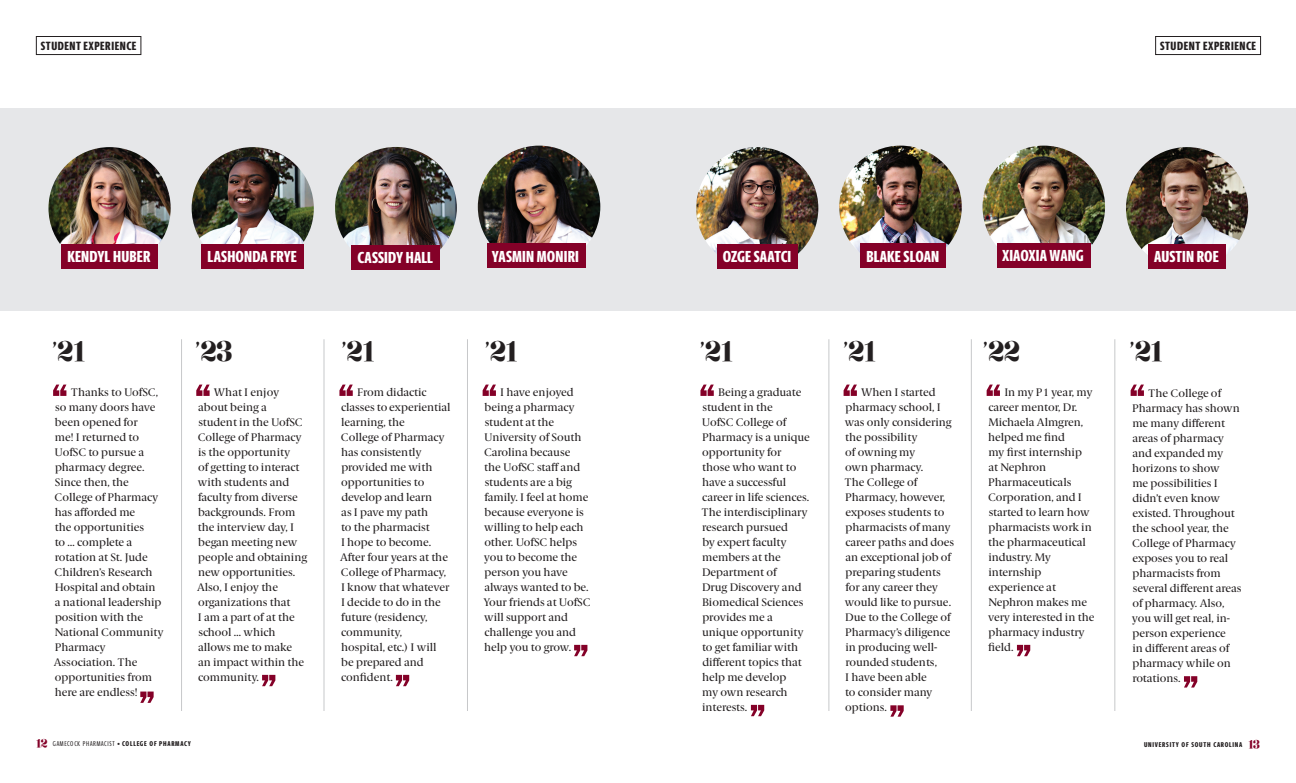
<style>
.page{position:relative;width:1296px;height:783px;background:#fff}
.page>*{position:absolute;margin:0;border:0;box-sizing:border-box;transform-origin:0 0}
.t1{font:26px "Karlie Extras";color:#231f20}
.Berlingske_Serif_Bod{font:800 16px "Berlingske Sans X Cn";letter-spacing:.005em;color:#fff}
.t2{font:800 12px "Berlingske Sans X Cn";letter-spacing:.045em;color:#231f20}
.t3{font:500 11px/15px "Berlingske Serif";color:#231f20}
.t4{font:7px "Berlingske Sans X Cn";letter-spacing:.105em;color:#231f20}
.t5{font:800 7px "Berlingske Sans X Cn";letter-spacing:.105em;color:#231f20}
.s1{font-family:"Berlingske Serif"}
.s2{font-family:"Karlie Extras";font-size:11px;color:#840128}
.s3{font-weight:500;font-size:6px}
.s4{font-weight:800}
.s5{font-family:"Karlie Extras";font-weight:400;font-size:11px;color:#840128}
</style>
<div class="page">
<div style="left:36px;top:36px;width:105px;height:19px;border:1px solid #231f20"></div>
<div style="left:1155px;top:36px;width:106px;height:19px;border:1px solid #231f20"></div>
<div style="left:0;top:108px;width:1296px;height:203px;background:#e6e7e9"></div>
<img style="left:48px;top:147px;width:123px;height:122px;border-radius:61px">
<div style="left:61px;top:244px;width:97px;height:25px;background:#840128"></div>
<img style="left:192px;top:147px;width:122px;height:122px;border-radius:61px">
<div style="left:202px;top:244px;width:102px;height:25px;background:#840128"></div>
<img style="left:335px;top:147px;width:122px;height:122px;border-radius:61px">
<div style="left:352px;top:245px;width:88px;height:24px;background:#840128"></div>
<img style="left:478px;top:146px;width:122px;height:122px;border-radius:61px">
<div style="left:487px;top:244px;width:99px;height:24px;background:#840128"></div>
<img style="left:696px;top:147px;width:122px;height:122px;border-radius:61px">
<div style="left:717px;top:244px;width:81px;height:25px;background:#840128"></div>
<img style="left:839px;top:146px;width:123px;height:122px;border-radius:61px">
<div style="left:860px;top:244px;width:86px;height:24px;background:#840128"></div>
<img style="left:983px;top:146px;width:122px;height:122px;border-radius:61px">
<div style="left:997px;top:244px;width:94px;height:24px;background:#840128"></div>
<img style="left:1126px;top:147px;width:122px;height:122px;border-radius:61px">
<div style="left:1148px;top:244px;width:78px;height:25px;background:#840128"></div>
<hr style="left:181px;top:339px;width:1px;height:372px;background:#c7c8ca">
<hr style="left:829px;top:339px;width:1px;height:372px;background:#c7c8ca">
<hr style="left:324px;top:339px;width:1px;height:372px;background:#c7c8ca">
<hr style="left:971px;top:339px;width:1px;height:372px;background:#c7c8ca">
<hr style="left:467px;top:339px;width:1px;height:372px;background:#c7c8ca">
<hr style="left:1115px;top:339px;width:1px;height:372px;background:#c7c8ca">
<svg style="left:53px;top:385px;width:13px;height:11px"></svg>
<svg style="left:140px;top:692px;width:14px;height:11px"></svg>
<svg style="left:196px;top:385px;width:14px;height:11px"></svg>
<svg style="left:339px;top:385px;width:14px;height:11px"></svg>
<svg style="left:483px;top:385px;width:13px;height:11px"></svg>
<svg style="left:700px;top:385px;width:14px;height:11px"></svg>
<svg style="left:844px;top:385px;width:13px;height:11px"></svg>
<svg style="left:987px;top:385px;width:13px;height:11px"></svg>
<svg style="left:1131px;top:385px;width:13px;height:11px"></svg>
<svg style="left:262px;top:675px;width:13px;height:11px"></svg>
<svg style="left:396px;top:675px;width:13px;height:11px"></svg>
<svg style="left:574px;top:645px;width:13px;height:11px"></svg>
<svg style="left:751px;top:705px;width:13px;height:11px"></svg>
<svg style="left:890px;top:705px;width:14px;height:12px"></svg>
<svg style="left:1017px;top:645px;width:13px;height:11px"></svg>
<svg style="left:1184px;top:676px;width:13px;height:12px"></svg>
<p class="t2" style="left:41px;top:37px;width:97px">STUDENT EXPERIENCE</p>
<p class="t2" style="left:1160px;top:37px;width:97px">STUDENT EXPERIENCE</p>
<p class="Berlingske_Serif_Bod" style="left:67px;top:244px;width:84px">KENDYL HUBER</p>
<p class="Berlingske_Serif_Bod" style="left:208px;top:244px;width:91px">LASHONDA FRYE</p>
<p class="Berlingske_Serif_Bod" style="left:357px;top:245px;width:77px">CASSIDY HALL</p>
<p class="Berlingske_Serif_Bod" style="left:492px;top:244px;width:88px">YASMIN MONIRI</p>
<p class="Berlingske_Serif_Bod" style="left:723px;top:244px;width:70px">OZGE SAATCI</p>
<p class="Berlingske_Serif_Bod" style="left:866px;top:244px;width:74px">BLAKE SLOAN</p>
<p class="Berlingske_Serif_Bod" style="left:1002px;top:244px;width:83px">XIAOXIA WANG</p>
<p class="Berlingske_Serif_Bod" style="left:1154px;top:244px;width:66px">AUSTIN ROE</p>
<p class="t1" style="left:52px;top:339px;width:34px"><span class="s1">’</span>21</p>
<p class="t1" style="left:195px;top:339px;width:38px"><span class="s1">’</span>23</p>
<p class="t1" style="left:342px;top:339px;width:34px"><span class="s1">’</span>21</p>
<p class="t1" style="left:485px;top:339px;width:34px"><span class="s1">’</span>21</p>
<p class="t1" style="left:700px;top:339px;width:34px"><span class="s1">’</span>21</p>
<p class="t1" style="left:843px;top:339px;width:34px"><span class="s1">’</span>21</p>
<p class="t1" style="left:983px;top:339px;width:38px"><span class="s1">’</span>22</p>
<p class="t1" style="left:1130px;top:339px;width:34px"><span class="s1">’</span>21</p>
<p class="t3" style="left:1132px;top:385px;width:111px;text-indent:16px">The College of<br>Pharmacy has shown me many different areas of pharmacy and expanded my horizons to show<br>me possibilities I didn’t even know existed. Throughout the school year, the<br>College of Pharmacy exposes you to real pharmacists from several different areas of pharmacy. Also, you will get real, in&shy;person experience<br>in different areas of pharmacy while on rotations.</p>
<p class="t3" style="left:54px;top:384px;width:111px;text-indent:17px">Thanks to UofSC, so many doors have been opened for<br>me! I returned to<br>UofSC to pursue a pharmacy degree.<br>Since then, the<br>College of Pharmacy has afforded me<br>the opportunities<br>to … complete a rotation at St. Jude<br>Children’s Research<br>Hospital and obtain<br>a national leadership position with the<br>National Community<br>Pharmacy<br>Association. The opportunities from here are endless!</p>
<p class="t3" style="left:197px;top:384px;width:112px;text-indent:17px">What I enjoy about being a student in the UofSC<br>College of Pharmacy is the opportunity<br>of getting to interact with students and faculty from diverse backgrounds. From the interview day, I began meeting new people and obtaining new opportunities.<br>Also, I enjoy the organizations that<br>I am a part of at the school … which allows me to make<br>an impact within the community.</p>
<p class="t3" style="left:340px;top:384px;width:112px;text-indent:17px">From didactic classes to experiential learning, the<br>College of Pharmacy has consistently provided me with opportunities to develop and learn<br>as I pave my path<br>to the pharmacist<br>I hope to become.<br>After four years at the<br>College of Pharmacy,<br>I know that whatever<br>I decide to do in the future (residency, community,<br>hospital, etc.) I will be prepared and confident.</p>
<p class="t3" style="left:483px;top:384px;width:109px;text-indent:17px">I have enjoyed being a pharmacy student at the<br>University of South<br>Carolina because<br>the UofSC staff and students are a big family. I feel at home because everyone is willing to help each other. UofSC helps you to become the person you have always wanted to be.<br>Your friends at UofSC will support and challenge you and help you to grow.</p>
<p class="t3" style="left:702px;top:384px;width:110px;text-indent:17px">Being a graduate student in the<br>UofSC College of<br>Pharmacy is a unique opportunity for those who want to have a successful career in life sciences.<br>The interdisciplinary research pursued<br>by expert faculty members at the<br>Department of<br>Drug Discovery and<br>Biomedical Sciences provides me a unique opportunity to get familiar with different topics that help me develop<br>my own research interests.</p>
<p class="t3" style="left:845px;top:384px;width:111px;text-indent:17px">When I started pharmacy school, I was only considering the possibility<br>of owning my<br>own pharmacy.<br>The College of<br>Pharmacy, however, exposes students to pharmacists of many career paths and does an exceptional job of preparing students for any career they would like to pursue.<br>Due to the College of<br>Pharmacy’s diligence in producing well&shy;rounded students,<br>I have been able<br>to consider many options.</p>
<p class="t3" style="left:988px;top:384px;width:108px;text-indent:16px">In my P1 year, my career mentor, Dr.<br>Michaela Almgren, helped me find<br>my first internship<br>at Nephron<br>Pharmaceuticals<br>Corporation, and I started to learn how pharmacists work in the pharmaceutical industry. My internship experience at<br>Nephron makes me very interested in the pharmacy industry field.</p>
<p class="t4" style="left:36px;top:738px;width:157px"><span class="s2">12</span> GAMECOCK PHARMACIST <span class="s3">•</span> <span class="s4">COLLEGE OF PHARMACY</span></p>
<p class="t5" style="left:1144px;top:739px;width:117px">UNIVERSITY OF SOUTH CAROLINA <span class="s5">13</span></p>
</div>
